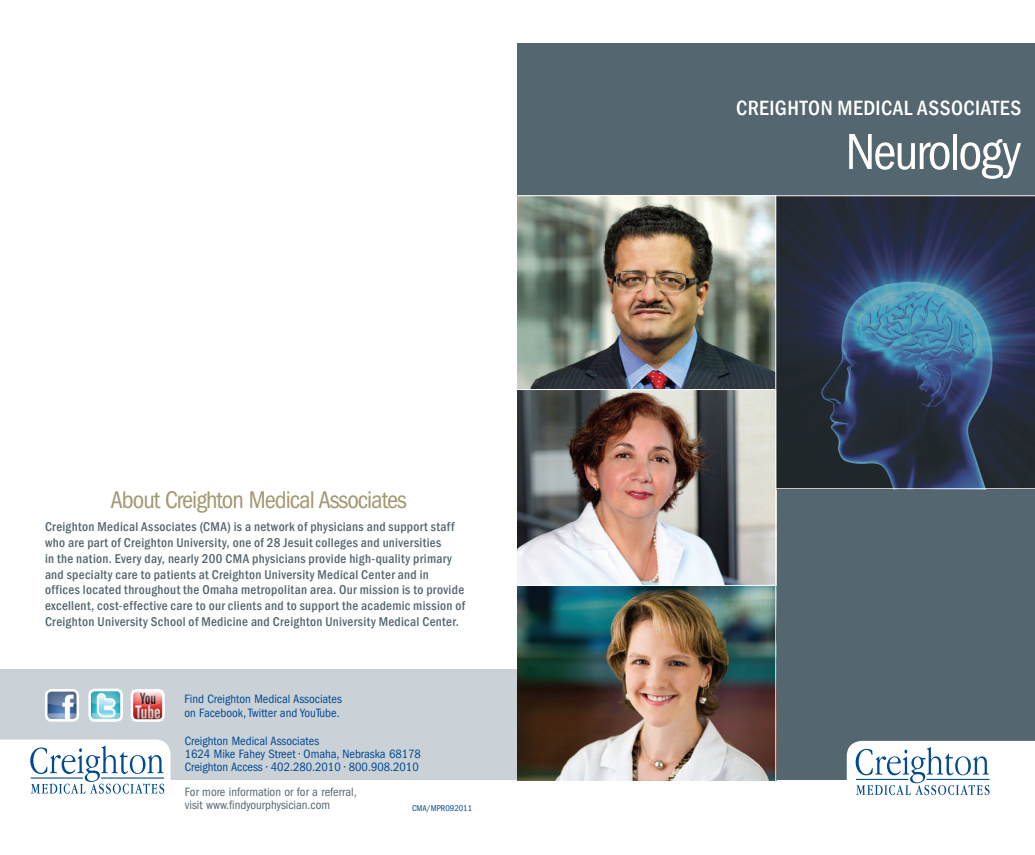
<style>
.page{position:relative;width:1035px;height:855px;background:#fff}
.page>*{position:absolute;margin:0;border:0;box-sizing:border-box;transform-origin:0 0}
.t1{font:condensed 52.5px "Franklin Gothic";letter-spacing:-.04em;color:#fff}
.t2{font:condensed 25px "Franklin Gothic";letter-spacing:-.04em;color:#a29870}
.head{font:500 condensed 21.25px "Franklin Gothic";letter-spacing:.02em;color:#fff}
.bio_head{font:500 condensed 13.12px/15.8px "Franklin Gothic";letter-spacing:.025em;color:#54666f}
.t3{font:condensed 12.5px/13.8px "Franklin Gothic";color:#014990}
.t4{font:condensed 12.5px "Franklin Gothic";color:#54666f}
.t5{font:condensed 8.75px "Franklin Gothic";color:#014990}
</style>
<div class="page">
<div style="left:518px;top:44px;width:517px;height:736px;background:#54666f"></div>
<div style="left:0;top:669px;width:518px;height:111px;background:#cad2d8"></div>
<svg style="left:0;top:740px;width:171px;height:54px"></svg>
<svg style="left:847px;top:741px;width:188px;height:55px"></svg>
<img style="left:518px;top:196px;width:257px;height:584px">
<hr style="left:500px;top:389px;width:276px;height:1px;background:#fff">
<hr style="left:518px;top:585px;width:258px;height:1px;background:#fff">
<img style="left:776px;top:196px;width:259px;height:292px">
<hr style="left:775px;top:196px;width:1px;height:597px;background:#fff">
<hr style="left:518px;top:195px;width:517px;height:1px;background:#fff">
<hr style="left:776px;top:488px;width:259px;height:1px;background:#fff">
<img style="left:132px;top:690px;width:29px;height:28px">
<div style="left:131px;top:689px;width:34px;height:33px;border:3px solid #fff;border-radius:5px"></div>
<img style="left:49px;top:693px;width:26px;height:25px">
<div style="left:45px;top:689px;width:34px;height:33px;border:3px solid #fff;border-radius:5px"></div>
<img style="left:92px;top:693px;width:27px;height:25px">
<div style="left:88px;top:689px;width:35px;height:33px;border:3px solid #fff;border-radius:5px"></div>
<p class="t2" style="left:111px;top:485px;width:298px">About Creighton Medical Associates</p>
<p class="bio_head" style="left:45px;top:519px;width:422px">Creighton Medical Associates (CMA) is a network of physicians and support staff who are part of Creighton University, one of 28 Jesuit colleges and universities<br>in the nation. Every day, nearly 200 CMA physicians provide high-quality primary and specialty care to patients at Creighton University Medical Center and in offices located throughout the Omaha metropolitan area. Our mission is to provide excellent, cost-effective care to our clients and to support the academic mission of Creighton University School of Medicine and Creighton University Medical Center.</p>
<p class="t3" style="left:184px;top:692px;width:159px">Find Creighton Medical Associates on Facebook, Twitter and YouTube.</p>
<p class="t3" style="left:185px;top:734px;width:136px">Creighton Medical Associates</p>
<p class="t3" style="left:185px;top:747px;width:238px">1624 Mike Fahey Street • Omaha, Nebraska 68178</p>
<p class="t3" style="left:185px;top:761px;width:235px">Creighton Access • 402.280.2010 • 800.908.2010</p>
<p class="t4" style="left:185px;top:785px;width:173px">For more information or for a referral,</p>
<p class="t4" style="left:185px;top:798px;width:147px">visit www.findyourphysician.com</p>
<p class="t5" style="left:412px;top:803px;width:62px">CMA/MPR092011</p>
<p class="head" style="left:736px;top:94px;width:287px">CREIGHTON MEDICAL ASSOCIATES</p>
<p class="t1" style="left:846px;top:122px;width:177px">Neurology</p>
</div>
